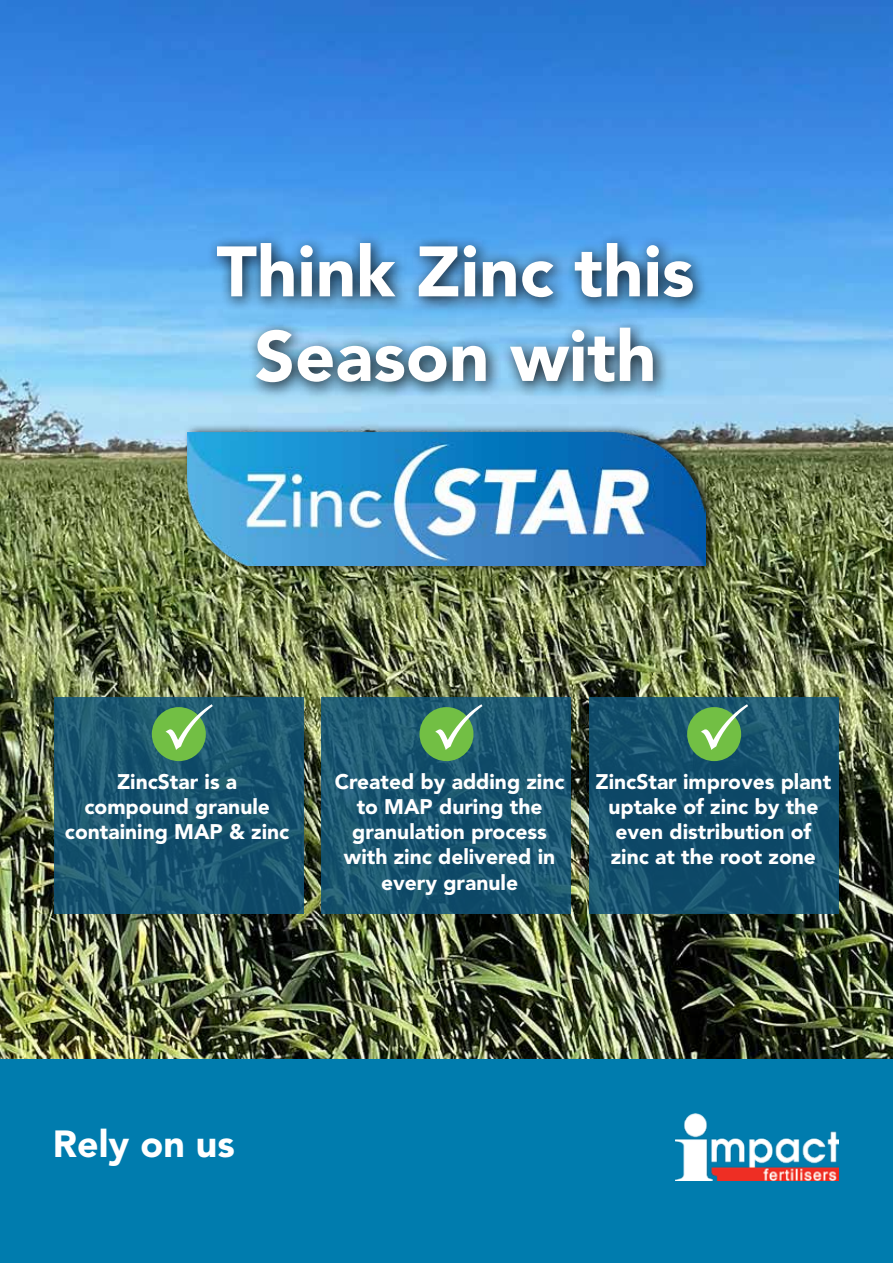
<style>
.page{position:relative;width:893px;height:1263px;background:#fff}
.page>*{position:absolute;margin:0;border:0;box-sizing:border-box;transform-origin:0 0}
.t1{font:900 70.5px/84.6px "Avenir LT Std";color:#fff;text-align:center}
.t2{font:900 37.5px "Avenir LT Std";color:#fff}
.t3{font:900 21px/25.2px "Avenir LT Std";color:#fff;text-align:center}
</style>
<div class="page">
<img style="left:0;top:0;width:893px;height:1059px">
<div style="left:0;top:1059px;width:893px;height:204px;background:#007cae"></div>
<img style="left:675px;top:1113px;width:164px;height:67px">
<div style="left:206px;top:232px;width:503px;height:167px;background:#000;opacity:.9"></div>
<div style="left:183px;top:424px;width:536px;height:151px;background:#000;opacity:.75"></div>
<img style="left:188px;top:433px;width:517px;height:133px">
<svg style="left:54px;top:697px;width:250px;height:216px;background:#195570"></svg>
<svg style="left:322px;top:697px;width:249px;height:216px;background:#1a5671"></svg>
<svg style="left:589px;top:697px;width:250px;height:216px;background:#14506c"></svg>
<div style="left:152px;top:707px;width:54px;height:54px;background:#72bf44;border-radius:50%"></div>
<div style="left:419px;top:707px;width:54px;height:54px;background:#72bf44;border-radius:50%"></div>
<div style="left:687px;top:707px;width:54px;height:54px;background:#72bf44;border-radius:50%"></div>
<svg style="left:165px;top:703px;width:48px;height:47px"></svg>
<svg style="left:435px;top:703px;width:47px;height:47px"></svg>
<svg style="left:701px;top:703px;width:47px;height:47px"></svg>
<h1 class="t1" style="left:216px;top:229px;width:479px">Think Zinc this<br>Season with</h1>
<p class="t3" style="left:65px;top:769px;width:226px">ZincStar is a compound granule containing MAP &amp; zinc</p>
<p class="t3" style="left:335px;top:769px;width:231px">Created by adding zinc to MAP during the granulation process with zinc delivered in every granule</p>
<p class="t3" style="left:595px;top:769px;width:237px">ZincStar improves plant uptake of zinc by the even distribution of zinc at the root zone</p>
<h2 class="t2" style="left:53px;top:1121px;width:183px">Rely on us</h2>
</div>
